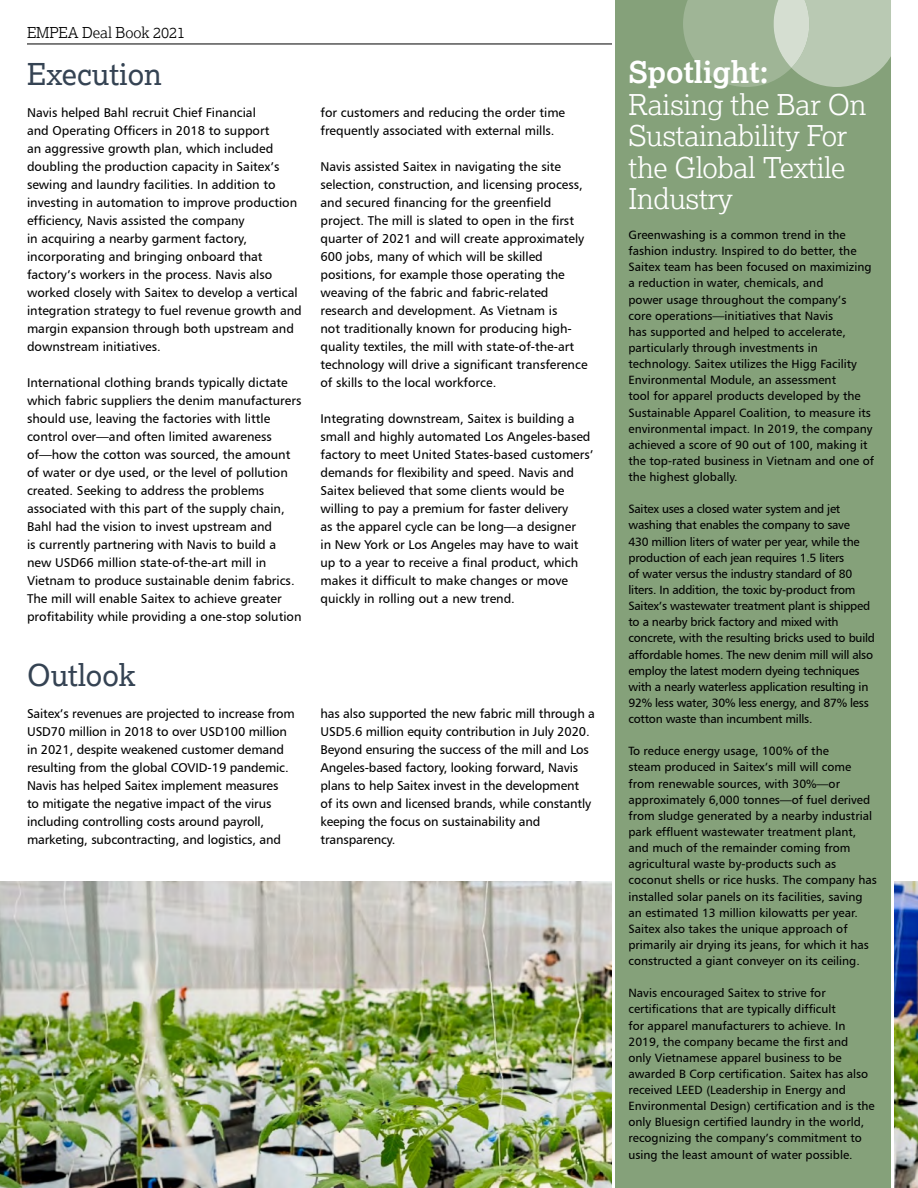
<style>
.page{position:relative;width:918px;height:1188px;background:#fff}
.page>*{position:absolute;margin:0;border:0;box-sizing:border-box;transform-origin:0 0}
.t1{font:30px "Lexia";color:#354353}
.t2{font:700 30px "Lexia";color:#fff}
.t3{font:300 28.5px/31.5px "Lexia";letter-spacing:-.01em;color:#fff}
.t4{font:300 15px "Lexia";letter-spacing:-.01em;color:#000}
.t5{font:12.75px/18px "Humanist 777 BT Roman B";color:#000}
.t6{font:12px/16.2px "Humanist 777 BT Roman B";color:#000}
.t7{font:12px/16.2px "Humanist 777 BT Roman B";letter-spacing:-.02em;color:#000}
</style>
<div class="page">
<hr style="left:27px;top:44px;width:864px;height:1px;background:#000">
<img style="left:0;top:881px;width:918px;height:307px">
<div style="left:611px;top:0;width:285px;height:1188px;background:#85a17a"></div>
<svg style="left:683px;top:0;width:213px;height:87px;background:#adc0a6"></svg>
<p class="t4" style="left:27px;top:23px;width:160px">EMPEA Deal Book 2021</p>
<h1 class="t1" style="left:27px;top:56px;width:137px">Execution</h1>
<p class="t5" style="left:27px;top:103px;width:276px">Navis helped Bahl recruit Chief Financial<br>and Operating Officers in 2018 to support<br>an aggressive growth plan, which included doubling the production capacity in Saitex’s sewing and laundry facilities. In addition to investing in automation to improve production efficiency, Navis assisted the company<br>in acquiring a nearby garment factory, incorporating and bringing onboard that factory’s workers in the process. Navis also worked closely with Saitex to develop a vertical integration strategy to fuel revenue growth and margin expansion through both upstream and downstream initiatives.</p>
<p class="t5" style="left:27px;top:373px;width:276px">International clothing brands typically dictate which fabric suppliers the denim manufacturers should use, leaving the factories with little control over—and often limited awareness of—how the cotton was sourced, the amount of water or dye used, or the level of pollution created. Seeking to address the problems associated with this part of the supply chain, Bahl had the vision to invest upstream and<br>is currently partnering with Navis to build a new USD66 million state-of-the-art mill in Vietnam to produce sustainable denim fabrics.<br>The mill will enable Saitex to achieve greater profitability while providing a one-stop solution</p>
<p class="t5" style="left:321px;top:103px;width:246px">for customers and reducing the order time frequently associated with external mills.</p>
<p class="t5" style="left:321px;top:157px;width:269px">Navis assisted Saitex in navigating the site selection, construction, and licensing process, and secured financing for the greenfield project. The mill is slated to open in the first quarter of 2021 and will create approximately 600 jobs, many of which will be skilled positions, for example those operating the weaving of the fabric and fabric-related research and development. As Vietnam is<br>not traditionally known for producing high&shy;quality textiles, the mill with state-of-the-art technology will drive a significant transference of skills to the local workforce.</p>
<p class="t5" style="left:321px;top:409px;width:274px">Integrating downstream, Saitex is building a small and highly automated Los Angeles-based factory to meet United States-based customers’ demands for flexibility and speed. Navis and Saitex believed that some clients would be willing to pay a premium for faster delivery<br>as the apparel cycle can be long—a designer<br>in New York or Los Angeles may have to wait up to a year to receive a final product, which makes it difficult to make changes or move quickly in rolling out a new trend.</p>
<h1 class="t1" style="left:27px;top:657px;width:110px">Outlook</h1>
<p class="t5" style="left:27px;top:704px;width:269px">Saitex’s revenues are projected to increase from USD70 million in 2018 to over USD100 million in 2021, despite weakened customer demand resulting from the global COVID-19 pandemic.<br>Navis has helped Saitex implement measures<br>to mitigate the negative impact of the virus including controlling costs around payroll, marketing, subcontracting, and logistics, and</p>
<p class="t5" style="left:321px;top:704px;width:276px">has also supported the new fabric mill through a USD5.6 million equity contribution in July 2020.<br>Beyond ensuring the success of the mill and Los Angeles-based factory, looking forward, Navis plans to help Saitex invest in the development<br>of its own and licensed brands, while constantly keeping the focus on sustainability and transparency.</p>
<h1 class="t2" style="left:629px;top:54px;width:142px">Spotlight:</h1>
<h2 class="t3" style="left:629px;top:88px;width:239px">Raising the Bar On<br>Sustainability For the Global Textile<br>Industry</h2>
<p class="t6" style="left:629px;top:227px;width:247px">Greenwashing is a common trend in the fashion industry. Inspired to do better, the Saitex team has been focused on maximizing a reduction in water, chemicals, and<br>power usage throughout the company’s<br>core operations—initiatives that Navis<br>has supported and helped to accelerate, particularly through investments in technology. Saitex utilizes the Higg Facility Environmental Module, an assessment<br>tool for apparel products developed by the Sustainable Apparel Coalition, to measure its environmental impact. In 2019, the company achieved a score of 90 out of 100, making it the top-rated business in Vietnam and one of the highest globally.</p>
<p class="t7" style="left:629px;top:501px;width:248px">Saitex uses a closed water system and jet washing that enables the company to save<br>430 million liters of water per year, while the production of each jean requires 1.5 liters<br>of water versus the industry standard of 80 liters. In addition, the toxic by-product from Saitex’s wastewater treatment plant is shipped to a nearby brick factory and mixed with concrete, with the resulting bricks used to build affordable homes. The new denim mill will also employ the latest modern dyeing techniques with a nearly waterless application resulting in 92% less water, 30% less energy, and 87% less cotton waste than incumbent mills.</p>
<p class="t6" style="left:629px;top:743px;width:250px">To reduce energy usage, 100% of the<br>steam produced in Saitex’s mill will come from renewable sources, with 30%—or approximately 6,000 tonnes—of fuel derived from sludge generated by a nearby industrial park effluent wastewater treatment plant, and much of the remainder coming from agricultural waste by-products such as coconut shells or rice husks. The company has installed solar panels on its facilities, saving an estimated 13 million kilowatts per year.<br>Saitex also takes the unique approach of primarily air drying its jeans, for which it has constructed a giant conveyer on its ceiling.</p>
<p class="t6" style="left:629px;top:985px;width:248px">Navis encouraged Saitex to strive for certifications that are typically difficult<br>for apparel manufacturers to achieve. In 2019, the company became the first and<br>only Vietnamese apparel business to be awarded B Corp certification. Saitex has also received LEED (Leadership in Energy and Environmental Design) certification and is the only Bluesign certified laundry in the world, recognizing the company’s commitment to using the least amount of water possible.</p>
</div>
